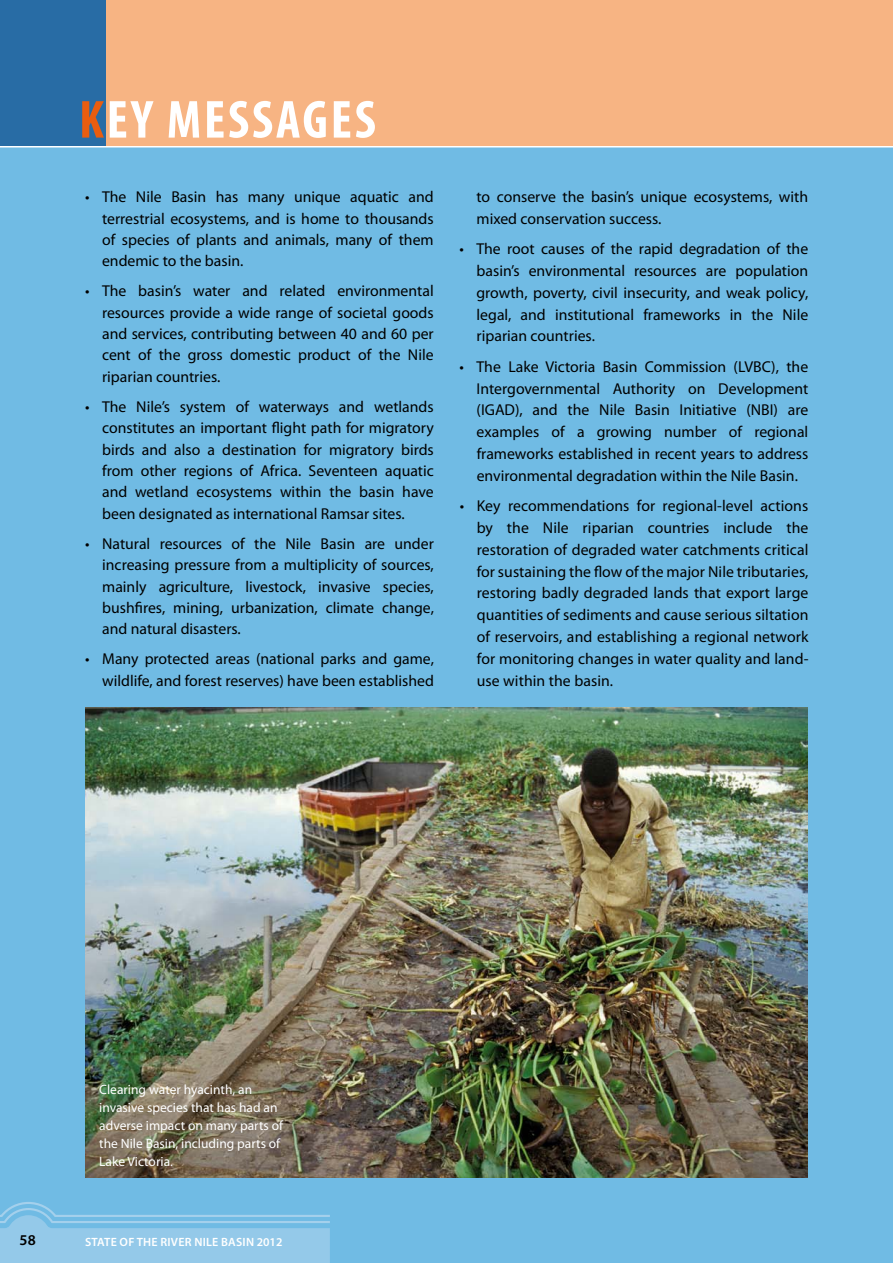
<style>
.page{position:relative;width:893px;height:1263px;background:#70bbe4}
.page>*{position:absolute;margin:0;border:0;box-sizing:border-box;transform-origin:0 0}
.t1{font:700 condensed 54px "Myriad Pro";letter-spacing:.05em;color:#fff}
.t2{font:15.75px/21.8px "Myriad Pro";color:#000;text-align:justify}
.t3{font:600 15px "Myriad Pro";color:#000}
.t4{font:13.5px/18px "Myriad Pro";color:#fff}
.t5{font:600 12px "Myriad Pro";letter-spacing:.02em;color:#fff}
.s1{color:#e95d0f}
</style>
<div class="page">
<div style="left:0;top:0;width:107px;height:146px;background:#286ca5"></div>
<div style="left:107px;top:0;width:786px;height:147px;background:#f7b483"></div>
<svg style="left:0;top:1202px;width:330px;height:61px"></svg>
<hr style="left:0;top:146px;width:893px;height:1px;background:#fff">
<img style="left:85px;top:707px;width:723px;height:471px">
<p class="t1" style="left:79px;top:86px;width:298px"><span class="s1">K</span>EY MESSAGES</p>
<p class="t2" style="left:102px;top:186px;width:333px;text-indent:-17px">• The Nile Basin has many unique aquatic and terrestrial ecosystems, and is home to thousands of species of plants and animals, many of them endemic to the basin.</p>
<p class="t2" style="left:102px;top:280px;width:333px;text-indent:-17px">• The basin’s water and related environmental resources provide a wide range of societal goods and services, contributing between 40 and 60 per cent of the gross domestic product of the Nile riparian countries.</p>
<p class="t2" style="left:102px;top:395px;width:333px;text-indent:-17px">• The Nile’s system of waterways and wetlands constitutes an important flight path for migratory birds and also a destination for migratory birds from other regions of Africa. Seventeen aquatic and wetland ecosystems within the basin have been designated as international Ramsar sites.</p>
<p class="t2" style="left:102px;top:532px;width:333px;text-indent:-17px">• Natural resources of the Nile Basin are under increasing pressure from a multiplicity of sources, mainly agriculture, livestock, invasive species, bushfires, mining, urbanization, climate change, and natural disasters.</p>
<p class="t2" style="left:85px;top:648px;width:350px;text-align:right">• Many protected areas (national parks and game, wildlife, and forest reserves) have been established</p>
<p class="t2" style="left:476px;top:186px;width:333px">to conserve the basin’s unique ecosystems, with mixed conservation success.</p>
<p class="t2" style="left:477px;top:238px;width:333px;text-indent:-17px">• The root causes of the rapid degradation of the basin’s environmental resources are population growth, poverty, civil insecurity, and weak policy, legal, and institutional frameworks in the Nile riparian countries.</p>
<p class="t2" style="left:477px;top:355px;width:333px;text-indent:-17px">• The Lake Victoria Basin Commission (LVBC), the Intergovernmental Authority on Development (IGAD), and the Nile Basin Initiative (NBI) are examples of a growing number of regional frameworks established in recent years to address environmental degradation within the Nile Basin.</p>
<p class="t2" style="left:477px;top:495px;width:333px;text-indent:-17px">• Key recommendations for regional-level actions by the Nile riparian countries include the restoration of degraded water catchments critical for sustaining the flow of the major Nile tributaries, restoring badly degraded lands that export large quantities of sediments and cause serious siltation of reservoirs, and establishing a regional network for monitoring changes in water quality and land&shy;use within the basin.</p>
<p class="t4" style="left:99px;top:1080px;width:185px">Clearing water hyacinth, an invasive species that has had an adverse impact on many parts of the Nile Basin, including parts of<br>Lake Victoria.</p>
<p class="t3" style="left:20px;top:1230px;width:18px">58</p>
<p class="t5" style="left:85px;top:1234px;width:199px">STATE OF THE RIVER NILE BASIN 2012</p>
</div>
